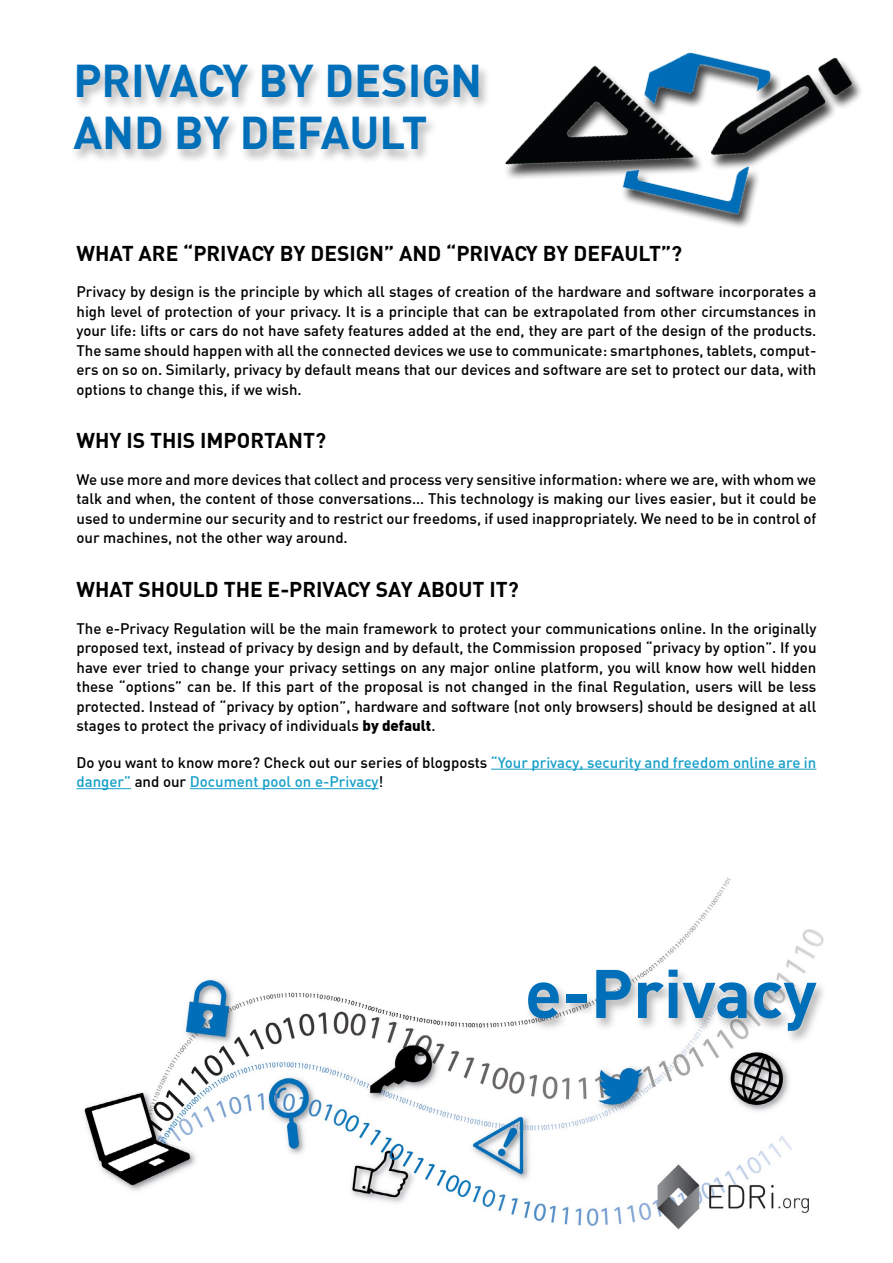
<style>
.page{position:relative;width:893px;height:1263px;background:#fff}
.page>*{position:absolute;margin:0;border:0;box-sizing:border-box;transform-origin:0 0}
.t1{font:700 67.5px "DIN";color:#006fba}
.t2{font:700 45px/52.5px "DIN";color:#006fba}
.t3{font:700 21px "DIN";color:#000}
.t4{font:500 15px/19.5px "DIN";color:#000;text-align:justify}
.t5{font:500 15px/19.5px "DIN";color:#159fc9}
.s1{font-weight:900}
.s2{color:#000}
</style>
<div class="page">
<img style="left:84px;top:878px;width:740px;height:352px">
<div style="left:525px;top:968px;width:303px;height:77px;background:#000;opacity:.3"></div>
<img style="left:505px;top:52px;width:356px;height:175px">
<div style="left:71px;top:63px;width:419px;height:101px;background:#000;opacity:.3"></div>
<hr style="left:491px;top:769px;width:325px;height:1px;background:#159fc9">
<hr style="left:77px;top:788px;width:54px;height:1px;background:#159fc9">
<hr style="left:190px;top:788px;width:189px;height:1px;background:#159fc9">
<h2 class="t2" style="left:73px;top:52px;width:410px">PRIVACY BY DESIGN<br>AND BY DEFAULT</h2>
<h3 class="t3" style="left:77px;top:240px;width:76px">WHAT ARE</h3>
<h3 class="t3" style="left:183px;top:240px;width:500px">“PRIVACY BY DESIGN” AND “PRIVACY BY DEFAULT”?</h3>
<p class="t4" style="left:77px;top:282px;width:741px">Privacy by design is the principle by which all stages of creation of the hardware and software incorporates a high level of protection of your privacy. It is a principle that can be extrapolated from other circumstances in your life: lifts or cars do not have safety features added at the end, they are part of the design of the products.<br>The same should happen with all the connected devices we use to communicate: smartphones, tablets, comput&shy;ers on so on. Similarly, privacy by default means that our devices and software are set to protect our data, with options to change this, if we wish.</p>
<h3 class="t3" style="left:77px;top:427px;width:251px">WHY IS THIS IMPORTANT?</h3>
<p class="t4" style="left:77px;top:469px;width:741px">We use more and more devices that collect and process very sensitive information: where we are, with whom we talk and when, the content of those conversations… This technology is making our lives easier, but it could be used to undermine our security and to restrict our freedoms, if used inappropriately. We need to be in control of our machines, not the other way around.</p>
<h3 class="t3" style="left:77px;top:576px;width:444px">WHAT SHOULD THE E-PRIVACY SAY ABOUT IT?</h3>
<p class="t4" style="left:77px;top:618px;width:741px">The e-Privacy Regulation will be the main framework to protect your communications online. In the originally proposed text, instead of privacy by design and by default, the Commission proposed “privacy by option”. If you have ever tried to change your privacy settings on any major online platform, you will know how well hidden these “options” can be. If this part of the proposal is not changed in the final Regulation, users will be less protected. Instead of “privacy by option”, hardware and software (not only browsers) should be designed at all stages to protect the privacy of individuals <span class="s1">by default</span>.</p>
<p class="t5" style="left:77px;top:752px;width:741px"><span class="s2">Do you want to know more? Check out our series of blogposts</span> “Your privacy, security and freedom online are in danger” <span class="s2">and our</span> Document pool on e-Privacy<span class="s2">!</span></p>
<h1 class="t1" style="left:525px;top:949px;width:293px">E-PRIVACY</h1>
</div>
